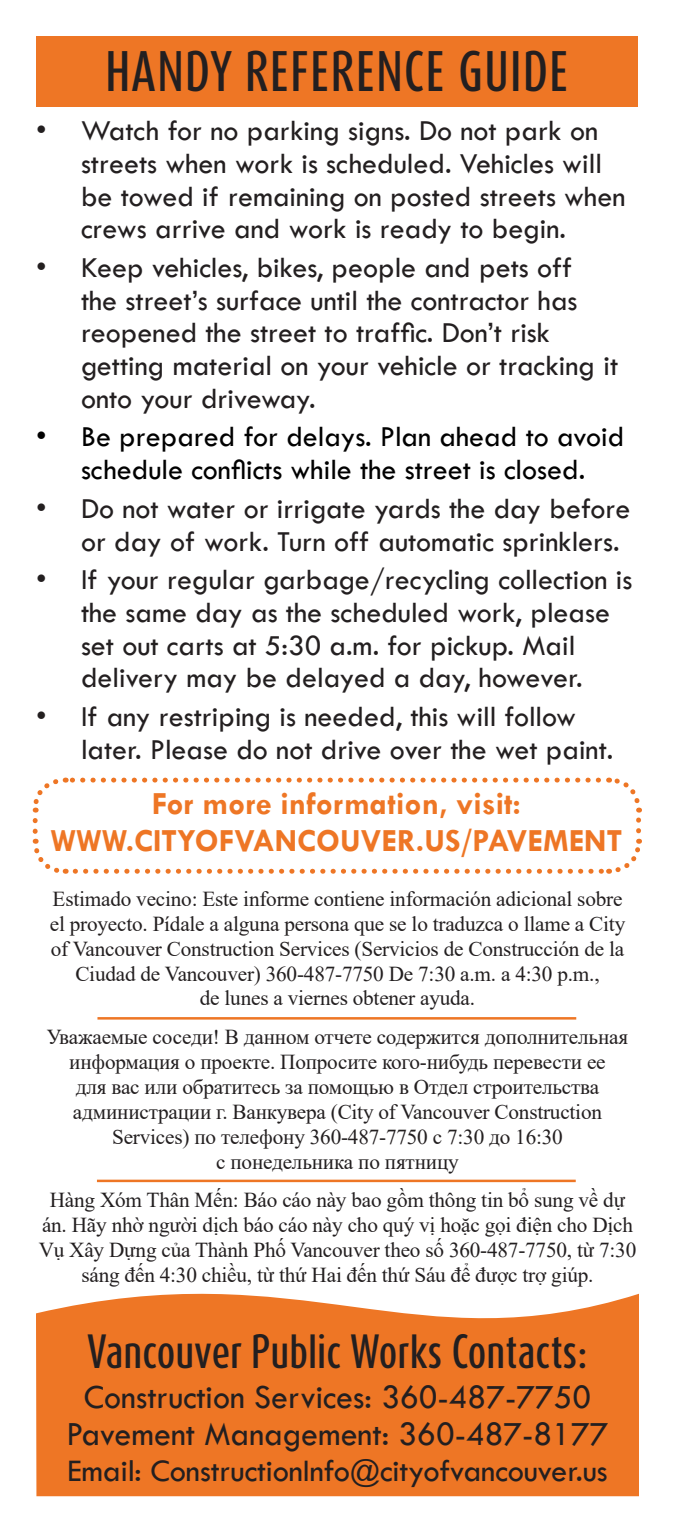
<style>
.page{position:relative;width:675px;height:1530px;background:#fff}
.page>*{position:absolute;margin:0;border:0;box-sizing:border-box;transform-origin:0 0}
.t1{font:500 47.5px "Dax Compact Pro";letter-spacing:.03em;color:#231f20}
.t2{font:500 40px "Dax Compact Pro";color:#231f20}
.t3{font:35px/36.2px "Tw Cen";color:#231f20;text-align:center}
.t4{font:700 32.5px/37.5px "Tw Cen";color:#ee7625;text-align:center}
.t5{font:32.5px "Tw Cen";letter-spacing:-.005em;color:#231f20}
.t6{font:30px/33px "Tw Cen";color:#231f20}
.t7{font:30px/33px "Tw Cen";color:#000;text-align:center}
.t8{font:21.25px/25px "Times New Roman";letter-spacing:-.01em;color:#231f20;text-align:center}
.s1{font-size:30px}
</style>
<div class="page">
<div style="left:36px;top:1293px;width:603px;height:203px;background:#ee7625"></div>
<div style="left:36px;top:36px;width:602px;height:70px;background:#ee7625"></div>
<hr style="left:97px;top:1017px;width:479px;height:3px;background:#ee7625">
<svg style="left:32px;top:820px;width:34px;height:54px"></svg>
<svg style="left:75px;top:839px;width:567px;height:35px"></svg>
<svg style="left:608px;top:777px;width:34px;height:54px"></svg>
<svg style="left:32px;top:777px;width:567px;height:36px"></svg>
<hr style="left:97px;top:1180px;width:479px;height:2px;background:#ee7625">
<h1 class="t1" style="left:105px;top:39px;width:465px">HANDY REFERENCE GUIDE</h1>
<h3 class="t6" style="left:81px;top:114px;width:546px;text-indent:-45px">• Watch for no parking signs. Do not park on streets when work is scheduled. Vehicles will be towed if remaining on posted streets when crews arrive and work is ready to begin.</h3>
<h3 class="t6" style="left:81px;top:251px;width:539px;text-indent:-45px">• Keep vehicles, bikes, people and pets off<br>the street’s surface until the contractor has reopened the street to traffic. Don’t risk getting material on your vehicle or tracking it onto your driveway.</h3>
<h3 class="t7" style="left:36px;top:420px;width:590px">• Be prepared for delays. Plan ahead to avoid schedule conflicts while the street is closed.</h3>
<h3 class="t6" style="left:81px;top:492px;width:551px;text-indent:-45px">• Do not water or irrigate yards the day before or day of work. Turn off automatic sprinklers.</h3>
<h3 class="t6" style="left:81px;top:563px;width:553px;text-indent:-45px">• If your regular garbage/recycling collection is the same day as the scheduled work, please set out carts at 5:30 a.m. for pickup. Mail delivery may be delayed a day, however.</h3>
<h3 class="t6" style="left:81px;top:700px;width:534px;text-indent:-45px">• If any restriping is needed, this will follow later. Please do not drive over the wet paint.</h3>
<h3 class="t4" style="left:51px;top:784px;width:573px">For more information, visit:<br>WWW.CITYOFVANCOUVER.US/PAVEMENT</h3>
<p class="t8" style="left:50px;top:885px;width:577px">Estimado vecino: Este informe contiene información adicional sobre el proyecto. Pídale a alguna persona que se lo traduzca o llame a City of Vancouver Construction Services (Servicios de Construcción de la Ciudad de Vancouver) 360-487-7750 De 7:30 a.m. a 4:30 p.m.,<br>de lunes a viernes obtener ayuda.</p>
<p class="t8" style="left:47px;top:1024px;width:583px">Уважаемые соседи! В данном отчете содержится дополнительная информация о проекте. Попросите кого-нибудь перевести ее<br>для вас или обратитесь за помощью в Отдел строительства администрации г. Ванкувера (City of Vancouver Construction Services) по телефону 360-487-7750 с 7:30 до 16:30<br>с понедельника по пятницу</p>
<p class="t8" style="left:39px;top:1187px;width:599px">Hàng Xóm Thân Mến: Báo cáo này bao gồm thông tin bổ sung về dự án. Hãy nhờ người dịch báo cáo này cho quý vị hoặc gọi điện cho Dịch Vụ Xây Dựng của Thành Phố Vancouver theo số 360-487-7750, từ 7:30 sáng đến 4:30 chiều, từ thứ Hai đến thứ Sáu để được trợ giúp.</p>
<h2 class="t2" style="left:87px;top:1324px;width:502px">Vancouver Public Works Contacts:</h2>
<h3 class="t3" style="left:67px;top:1379px;width:543px">Construction Services: 360-487-7750<br>Pavement Management: 360-487-8177</h3>
<h3 class="t5" style="left:67px;top:1451px;width:542px">Email: ConstructionInfo<span class="s1">@</span>cityofvancouver.us</h3>
</div>
